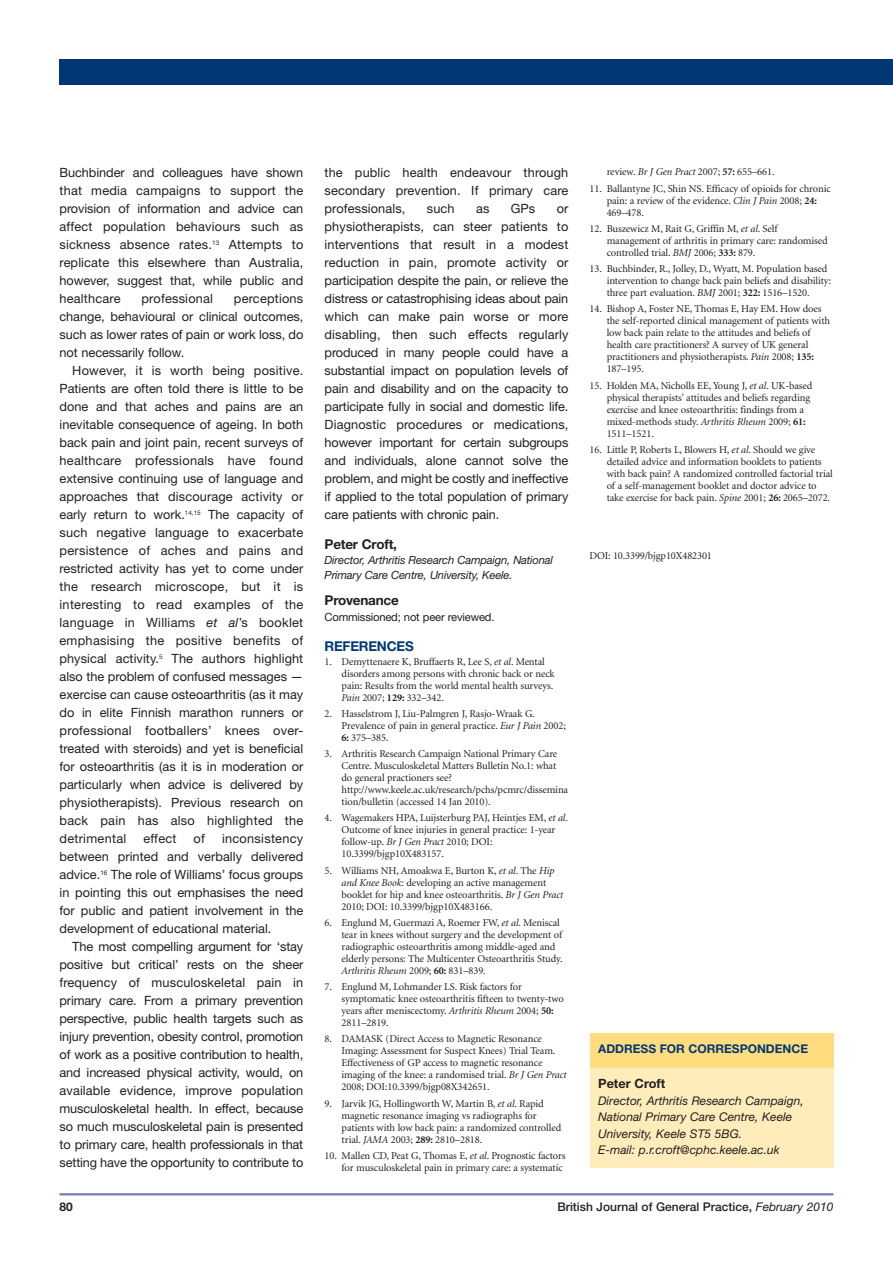
<style>
.page{position:relative;width:893px;height:1263px;background:#fff}
.page>*{position:absolute;margin:0;border:0;box-sizing:border-box;transform-origin:0 0}
.t1{font:700 13.5px "Helvetica Neue";letter-spacing:-.015em;color:#231f20}
.t2{font:700 13.5px "Helvetica Neue";letter-spacing:-.015em;color:#013775}
.t3{font:12.75px/18px "Helvetica Neue";color:#231f20;text-align:justify}
.t4{font:700 12.75px "Helvetica Neue";color:#231f20}
.t5{font:italic 12px/16.5px "Helvetica Neue";color:#231f20}
.t6{font:500 12px "Helvetica Neue";color:#231f20}
.t7{font:700 12px "Helvetica Neue";color:#013775}
.t8{font:700 12px "Helvetica Neue";color:#231f20}
.t9{font:italic 11.25px/15px "Helvetica Neue";letter-spacing:-.015em;color:#231f20}
.t10{font:11.25px "Helvetica Neue";letter-spacing:-.015em;color:#231f20}
.t11{font:10.5px/12px "Minion";letter-spacing:-.01em;color:#231f20}
.s1{font-style:italic}
.s2{font-weight:700}
.s3{font-weight:400;font-style:italic}
</style>
<div class="page">
<div style="left:60px;top:60px;width:833px;height:25px;background:#013775"></div>
<hr style="left:60px;top:1193px;width:773px;height:2px;background:#6e7fad">
<div style="left:590px;top:1033px;width:243px;height:134px;background:#feedbb"></div>
<div style="left:590px;top:1033px;width:243px;height:34px;background:#ffdc7e"></div>
<p class="t3" style="left:60px;top:165px;width:245px">Buchbinder and colleagues have shown that media campaigns to support the provision of information and advice can affect population behaviours such as sickness absence rates.<sup>13</sup> Attempts to replicate this elsewhere than Australia, however, suggest that, while public and healthcare</p>
<p class="t3" style="left:142px;top:291px;width:73px">professional</p>
<p class="t3" style="left:60px;top:291px;width:245px;text-indent:174px">perceptions change, behavioural or clinical outcomes, such as lower rates of pain or work loss, do not necessarily follow.</p>
<p class="t3" style="left:60px;top:363px;width:245px;text-indent:13px">However, it is worth being positive.<br>Patients are often told there is little to be done and that aches and pains are an inevitable consequence of ageing. In both back pain and joint pain, recent surveys of healthcare professionals have found extensive continuing use of language and approaches that discourage activity or early return to work.<sup>14,15</sup> The capacity of such negative language to exacerbate persistence of aches and pains and restricted activity has yet to come under the research microscope, but it is interesting to read examples of the language in Williams <span class="s1">et al</span>’s booklet emphasising the positive benefits of physical activity.<sup>5</sup> The authors highlight also the problem of confused messages — exercise can cause osteoarthritis (as it may do in elite Finnish marathon runners or professional footballers’ knees over&shy;treated with steroids) and yet is beneficial for osteoarthritis (as it is in moderation or particularly when advice is delivered by physiotherapists). Previous research on back pain has also highlighted the detrimental</p>
<p class="t3" style="left:143px;top:831px;width:35px">effect</p>
<p class="t3" style="left:194px;top:831px;width:13px">of</p>
<p class="t3" style="left:60px;top:831px;width:245px;text-indent:162px">inconsistency between printed and verbally delivered advice.<sup>16</sup> The role of Williams’ focus groups in pointing this out emphasises the need for public and patient involvement in the development of educational material.</p>
<p class="t3" style="left:60px;top:939px;width:245px;text-indent:13px">The most compelling argument for ‘stay positive but critical’ rests on the sheer frequency of musculoskeletal pain in primary care. From a primary prevention perspective, public health targets such as injury prevention, obesity control, promotion of work as a positive contribution to health, and increased physical activity, would, on available evidence, improve population musculoskeletal health. In effect, because so much musculoskeletal pain is presented to primary care, health professionals in that setting have the opportunity to contribute to</p>
<p class="t3" style="left:325px;top:165px;width:245px">the public health endeavour through secondary prevention. If primary care professionals,</p>
<p class="t3" style="left:427px;top:201px;width:29px">such</p>
<p class="t3" style="left:476px;top:201px;width:15px">as</p>
<p class="t3" style="left:511px;top:201px;width:26px">GPs</p>
<p class="t3" style="left:325px;top:201px;width:245px;text-indent:232px">or physiotherapists, can steer patients to interventions that result in a modest reduction in pain, promote activity or participation despite the pain, or relieve the distress or catastrophising ideas about pain which can make pain worse or more disabling, then such effects regularly produced in many people could have a substantial impact on population levels of pain and disability and on the capacity to participate fully in social and domestic life.<br>Diagnostic procedures or medications, however important for certain subgroups and individuals, alone cannot solve the problem, and might be costly and ineffective if applied to the total population of primary care patients with chronic pain.</p>
<p class="t1" style="left:325px;top:539px;width:74px">Peter Croft,</p>
<p class="t9" style="left:325px;top:554px;width:230px">Director, Arthritis Research Campaign, National<br>Primary Care Centre, University, Keele.</p>
<p class="t1" style="left:325px;top:595px;width:76px">Provenance</p>
<p class="t10" style="left:325px;top:613px;width:171px">Commissioned; not peer reviewed.</p>
<p class="t2" style="left:325px;top:642px;width:91px">REFERENCES</p>
<p class="t11" style="left:342px;top:656px;width:215px;text-indent:-17px">1. Demyttenaere K, Bruffaerts R, Lee S, <span class="s1">et al</span>. Mental disorders among persons with chronic back or neck pain: Results from the world mental health surveys.<br><span class="s1">Pain</span> 2007; <span class="s2">129:</span> 332–342.</p>
<p class="t11" style="left:342px;top:708px;width:226px;text-indent:-17px">2. Hasselstrom J, Liu-Palmgren J, Rasjo-Wraak G.<br>Prevalence of pain in general practice. <span class="s1">Eur J Pain</span> 2002;<br><span class="s2">6:</span> 375–385.</p>
<p class="t11" style="left:342px;top:749px;width:228px;text-indent:-17px">3. Arthritis Research Campaign National Primary Care Centre. Musculoskeletal Matters Bulletin No.1: what do general practioners see? http://www.keele.ac.uk/research/pchs/pcmrc/dissemina tion/bulletin (accessed 14 Jan 2010).</p>
<p class="t11" style="left:342px;top:813px;width:228px;text-indent:-17px">4. Wagemakers HPA, Luijsterburg PAJ, Heintjes EM, <span class="s1">et al</span>.<br>Outcome of knee injuries in general practice: 1-year follow-up. <span class="s1">Br J Gen Pract</span> 2010; DOI:<br>10.3399/bjgp10X483157.</p>
<p class="t11" style="left:342px;top:865px;width:223px;text-indent:-17px">5. Williams NH, Amoakwa E, Burton K, <span class="s1">et al</span>. The <span class="s1">Hip and Knee Book</span>: developing an active management booklet for hip and knee osteoarthritis. <span class="s1">Br J Gen Pract </span>2010; DOI: 10.3399/bjgp10X483166.</p>
<p class="t11" style="left:342px;top:917px;width:222px;text-indent:-17px">6. Englund M, Guermazi A, Roemer FW, <span class="s1">et al</span>. Meniscal tear in knees without surgery and the development of radiographic osteoarthritis among middle-aged and elderly persons: The Multicenter Osteoarthritis Study.<br><span class="s1">Arthritis Rheum</span> 2009; <span class="s2">60:</span> 831–839.</p>
<p class="t11" style="left:342px;top:982px;width:224px;text-indent:-17px">7. Englund M, Lohmander LS. Risk factors for symptomatic knee osteoarthritis fifteen to twenty-two years after meniscectomy. <span class="s1">Arthritis Rheum</span> 2004; <span class="s2">50:<br></span>2811–2819.</p>
<p class="t11" style="left:342px;top:1034px;width:226px;text-indent:-17px">8. DAMASK (Direct Access to Magnetic Resonance Imaging: Assessment for Suspect Knees) Trial Team.<br>Effectiveness of GP access to magnetic resonance imaging of the knee: a randomised trial. <span class="s1">Br J Gen Pract </span>2008; DOI:10.3399/bjgp08X342651.</p>
<p class="t11" style="left:342px;top:1098px;width:221px;text-indent:-17px">9. Jarvik JG, Hollingworth W, Martin B, <span class="s1">et al</span>. Rapid magnetic resonance imaging vs radiographs for patients with low back pain: a randomized controlled trial. <span class="s1">JAMA</span> 2003; <span class="s2">289:</span> 2810–2818.</p>
<p class="t11" style="left:325px;top:1150px;width:242px;text-align:right">10. Mallen CD, Peat G, Thomas E, <span class="s1">et al</span>. Prognostic factors for musculoskeletal pain in primary care: a systematic</p>
<p class="t11" style="left:607px;top:167px;width:169px">review. <span class="s1">Br J Gen Pract</span> 2007; <span class="s2">57:</span> 655–661.</p>
<p class="t11" style="left:607px;top:183px;width:226px;text-indent:-17px">11. Ballantyne JC, Shin NS. Efficacy of opioids for chronic pain: a review of the evidence. <span class="s1">Clin J Pain</span> 2008; <span class="s2">24:<br></span>469–478.</p>
<p class="t11" style="left:607px;top:223px;width:223px;text-indent:-17px">12. Buszewicz M, Rait G, Griffin M, <span class="s1">et al</span>. Self management of arthritis in primary care: randomised controlled trial. <span class="s1">BMJ</span> 2006; <span class="s2">333:</span> 879.</p>
<p class="t11" style="left:607px;top:264px;width:226px;text-indent:-17px">13. Buchbinder, R., Jolley, D., Wyatt, M. Population based intervention to change back pain beliefs and disability: three part evaluation. <span class="s1">BMJ</span> 2001; <span class="s2">322:</span> 1516–1520.</p>
<p class="t11" style="left:607px;top:304px;width:225px;text-indent:-17px">14. Bishop A, Foster NE, Thomas E, Hay EM. How does the self-reported clinical management of patients with low back pain relate to the attitudes and beliefs of health care practitioners? A survey of UK general practitioners and physiotherapists. <span class="s1">Pain</span> 2008; <span class="s2">135:<br></span>187–195.</p>
<p class="t11" style="left:607px;top:380px;width:207px;text-indent:-17px">15. Holden MA, Nicholls EE, Young J, <span class="s1">et al</span>. UK-based physical therapists’ attitudes and beliefs regarding exercise and knee osteoarthritis: findings from a mixed-methods study. <span class="s1">Arthritis Rheum</span> 2009; <span class="s2">61:<br></span>1511–1521.</p>
<p class="t11" style="left:607px;top:444px;width:228px;text-indent:-17px">16. Little P, Roberts L, Blowers H, <span class="s1">et al</span>. Should we give detailed advice and information booklets to patients with back pain? A randomized controlled factorial trial of a self-management booklet and doctor advice to take exercise for back pain. <span class="s1">Spine</span> 2001; <span class="s2">26:</span> 2065–2072.</p>
<p class="t11" style="left:590px;top:550px;width:124px">DOI: 10.3399/bjgp10X482301</p>
<p class="t7" style="left:598px;top:1045px;width:212px">ADDRESS FOR CORRESPONDENCE</p>
<p class="t4" style="left:598px;top:1079px;width:69px">Peter Croft</p>
<p class="t5" style="left:598px;top:1093px;width:207px">Director, Arthritis Research Campaign, National Primary Care Centre, Keele University, Keele ST5 5BG.<br>E-mail: p.r.croft@cphc.keele.ac.uk</p>
<p class="t8" style="left:60px;top:1203px;width:15px">80</p>
<p class="t6" style="left:557px;top:1203px;width:278px">British Journal of General Practice, <span class="s3">February 2010</span></p>
</div>
